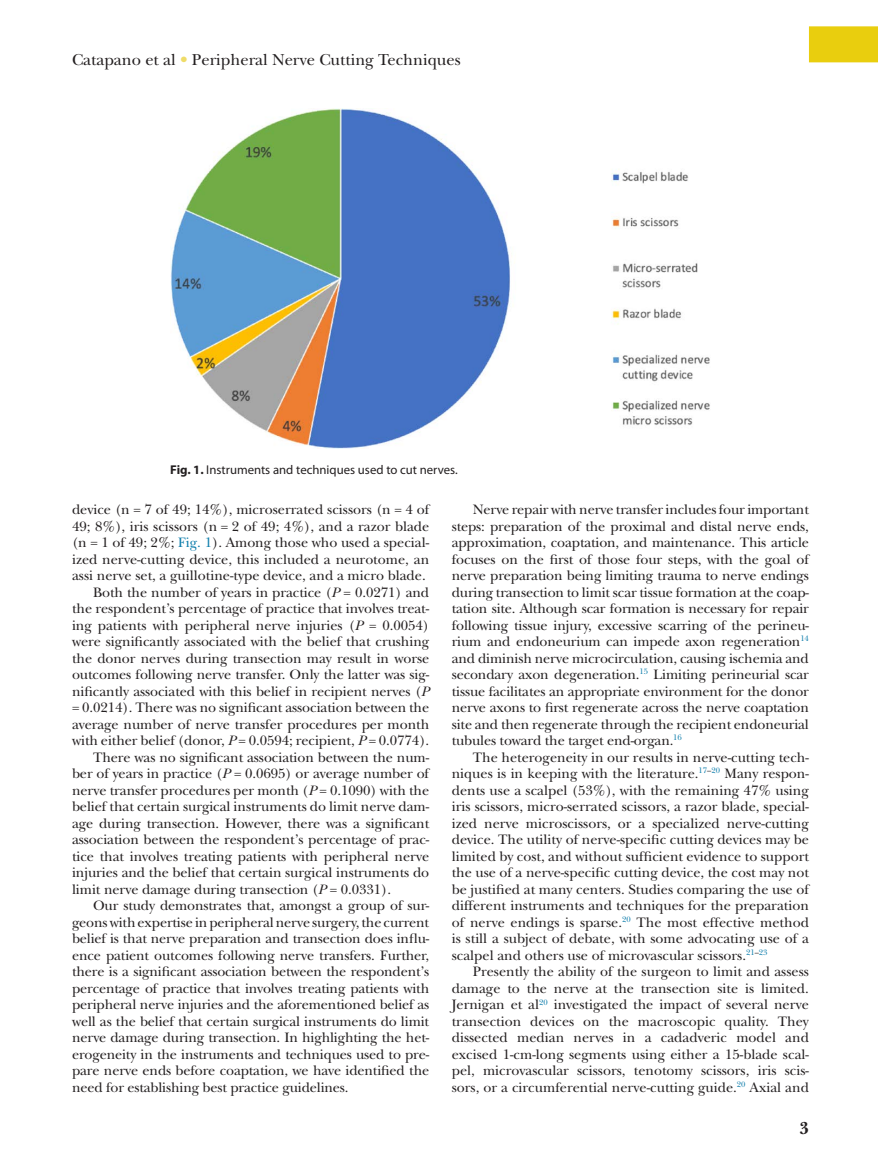
<style>
.page{position:relative;width:878px;height:1175px;background:#fff}
.page>*{position:absolute;margin:0;border:0;box-sizing:border-box;transform-origin:0 0}
.t1{font:700 18px "New Baskerville Std";color:#231f20}
.t2{font:16.5px "New Baskerville Std";color:#231f20}
.t3{font:14.25px/16.5px "New Baskerville Std";letter-spacing:-.005em;color:#231f20;text-align:justify}
.t4{font:12.75px "Myriad Pro";color:#231f20}
.s1{color:#efdc68}
.s2{font-weight:700}
.s3{color:#0f7eac}
.s4{font-style:italic}
</style>
<div class="page">
<div style="left:808px;top:26px;width:70px;height:36px;background:#e9ce0e"></div>
<img style="left:170px;top:108px;width:540px;height:340px">
<p class="t2" style="left:72px;top:50px;width:390px">Catapano et al <span class="s1">•</span> Peripheral Nerve Cutting Techniques</p>
<p class="t4" style="left:170px;top:462px;width:289px"><span class="s2">Fig. 1.</span> I nstruments and techniques used to cut nerves.</p>
<p class="t3" style="left:72px;top:501px;width:359px">device (n = 7 of 49; 14%), microserrated scissors (n = 4 of</p>
<p class="t3" style="left:72px;top:518px;width:359px">49; 8%), iris scissors (n = 2 of 49; 4%), and a razor blade</p>
<p class="t3" style="left:72px;top:534px;width:358px">(n = 1 of 49; 2%; <span class="s3">Fig. 1</span>). Among those who used a special-</p>
<p class="t3" style="left:72px;top:551px;width:358px">ized nerve-cutting device, this included a neurotome, an</p>
<p class="t3" style="left:72px;top:567px;width:355px">assi nerve set, a guillotine-type device, and a micro blade.</p>
<p class="t3" style="left:93px;top:584px;width:338px">Both the number of years in practice (<span class="s4">P</span> = 0.0271) and</p>
<p class="t3" style="left:72px;top:600px;width:359px">the respondent’s percentage of practice that involves treat-</p>
<p class="t3" style="left:72px;top:617px;width:358px">ing patients with peripheral nerve injuries (<span class="s4">P</span> = 0.0054)</p>
<p class="t3" style="left:72px;top:633px;width:359px">were significantly associated with the belief that crushing</p>
<p class="t3" style="left:72px;top:650px;width:358px">the donor nerves during transection may result in worse</p>
<p class="t3" style="left:72px;top:666px;width:359px">outcomes following nerve transfer. Only the latter was sig-</p>
<p class="t3" style="left:72px;top:683px;width:358px">nificantly associated with this belief in recipient nerves (<span class="s4">P</span></p>
<p class="t3" style="left:72px;top:699px;width:359px">= 0.0214). There was no significant association between the</p>
<p class="t3" style="left:72px;top:716px;width:359px">average number of nerve transfer procedures per month</p>
<p class="t3" style="left:72px;top:732px;width:359px">with either belief (donor, <span class="s4">P</span> = 0.0594; recipient, <span class="s4">P</span> = 0.0774).</p>
<p class="t3" style="left:93px;top:749px;width:338px">There was no significant association between the num-</p>
<p class="t3" style="left:72px;top:765px;width:358px">ber of years in practice (<span class="s4">P</span> = 0.0695) or average number of</p>
<p class="t3" style="left:72px;top:782px;width:359px">nerve transfer procedures per month (<span class="s4">P</span> = 0.1090) with the</p>
<p class="t3" style="left:72px;top:798px;width:358px">belief that certain surgical instruments do limit nerve dam-</p>
<p class="t3" style="left:72px;top:815px;width:358px">age during transection. However, there was a significant</p>
<p class="t3" style="left:72px;top:831px;width:359px">association between the respondent’s percentage of prac-</p>
<p class="t3" style="left:72px;top:848px;width:358px">tice that involves treating patients with peripheral nerve</p>
<p class="t3" style="left:72px;top:864px;width:359px">injuries and the belief that certain surgical instruments do</p>
<p class="t3" style="left:72px;top:881px;width:320px">limit nerve damage during transection (<span class="s4">P</span> = 0.0331).</p>
<p class="t3" style="left:93px;top:897px;width:338px">Our study demonstrates that, amongst a group of sur-</p>
<p class="t3" style="left:72px;top:914px;width:358px">geons with expertise in peripheral nerve surgery, the current</p>
<p class="t3" style="left:72px;top:930px;width:359px">belief is that nerve preparation and transection does influ-</p>
<p class="t3" style="left:72px;top:947px;width:359px">ence patient outcomes following nerve transfers. Further,</p>
<p class="t3" style="left:72px;top:963px;width:358px">there is a significant association between the respondent’s</p>
<p class="t3" style="left:72px;top:980px;width:359px">percentage of practice that involves treating patients with</p>
<p class="t3" style="left:72px;top:996px;width:358px">peripheral nerve injuries and the aforementioned belief as</p>
<p class="t3" style="left:72px;top:1013px;width:358px">well as the belief that certain surgical instruments do limit</p>
<p class="t3" style="left:72px;top:1029px;width:358px">nerve damage during transection. In highlighting the het-</p>
<p class="t3" style="left:72px;top:1046px;width:359px">erogeneity in the instruments and techniques used to pre-</p>
<p class="t3" style="left:72px;top:1062px;width:358px">pare nerve ends before coaptation, we have identified the</p>
<p class="t3" style="left:72px;top:1079px;width:278px">need for establishing best practice guidelines.</p>
<p class="t3" style="left:451px;top:501px;width:359px;text-indent:21px">Nerve repair with nerve transfer includes four important steps: preparation of the proximal and distal nerve ends, approximation, coaptation, and maintenance. This article focuses on the first of those four steps, with the goal of nerve preparation being limiting trauma to nerve endings during transection to limit scar tissue formation at the coap&shy;tation site. Although scar formation is necessary for repair following tissue injury, excessive scarring of the perineu&shy;rium and endoneurium can impede axon regeneration<sup>14 </sup>and diminish nerve microcirculation, causing ischemia and secondary axon degeneration.<sup>15</sup> Limiting perineurial scar tissue facilitates an appropriate environment for the donor nerve axons to first regenerate across the nerve coaptation site and then regenerate through the recipient endoneurial tubules toward the target end-organ.<sup>16</sup></p>
<p class="t3" style="left:451px;top:749px;width:359px;text-indent:21px">The heterogeneity in our results in nerve-cutting tech&shy;niques is in keeping with the literature.<sup>17</sup><sup>–</sup><sup>20</sup> Many respon&shy;dents use a scalpel (53%), with the remaining 47% using iris scissors, micro-serrated scissors, a razor blade, special&shy;ized nerve microscissors, or a specialized nerve-cutting device. The utility of nerve-specific cutting devices may be limited by cost, and without sufficient evidence to support the use of a nerve-specific cutting device, the cost may not be justified at many centers. Studies comparing the use of different instruments and techniques for the preparation of nerve endings is sparse.<sup>20</sup> The most effective method is still a subject of debate, with some advocating use of a scalpel and others use of microvascular scissors.<sup>21</sup><sup>–</sup><sup>23</sup></p>
<p class="t3" style="left:451px;top:963px;width:359px;text-indent:21px">Presently the ability of the surgeon to limit and assess damage to the nerve at the transection site is limited.<br>Jernigan et al<sup>20</sup> investigated the impact of several nerve transection devices on the macroscopic quality. They dissected median nerves in a cadadveric model and excised 1-cm-long segments using either a 15-blade scal&shy;pel, microvascular scissors, tenotomy scissors, iris scis&shy;sors, or a circumferential nerve-cutting guide.<sup>20</sup> Axial and</p>
<p class="t1" style="left:799px;top:1118px;width:11px">3</p>
</div>
